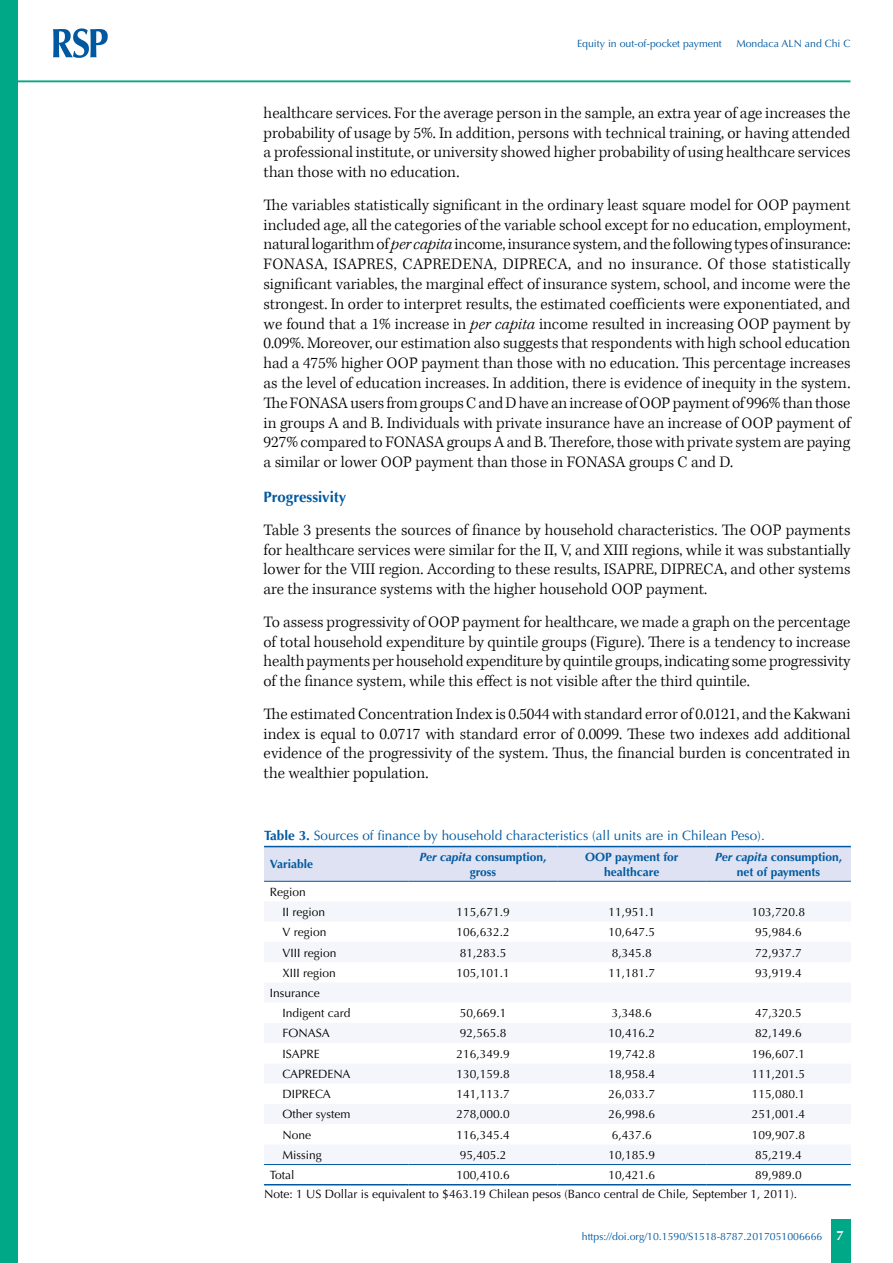
<style>
.page{position:relative;width:893px;height:1263px;background:#fff}
.page>*{position:absolute;margin:0;border:0;box-sizing:border-box;transform-origin:0 0}
.t1{font:300 16.5px/19.8px "Kepler Std";color:#000;text-align:justify}
.t2{font:700 15px "Optima";color:#0059a0}
.t3{font:13.5px "Optima";color:#0059a0}
.t4{font:700 13.5px "Optima";color:#fff}
.t5{font:12px/20.2px "Optima";color:#000}
.t6{font:700 12px/14.4px "Optima";color:#0059a0;text-align:center}
.t7{font:10.5px "Optima";color:#0059a0}
.s1{font-style:italic}
.s2{font-weight:700}
</style>
<div class="page">
<div style="left:831px;top:1220px;width:20px;height:43px;background:#00a887"></div>
<div style="left:0;top:0;width:18px;height:1263px;background:#00a887"></div>
<svg style="left:53px;top:28px;width:55px;height:30px"></svg>
<hr style="left:18px;top:80px;width:832px;height:2px;background:#00a887">
<div style="left:264px;top:847px;width:587px;height:34px;background:#dee2f2"></div>
<div style="left:264px;top:902px;width:586px;height:19px;background:#f4f6fb"></div>
<svg style="left:264px;top:942px;width:586px;height:222px;fill:#f4f6fb"></svg>
<hr style="left:264px;top:846px;width:145px;height:1px;background:#0059a0">
<hr style="left:409px;top:846px;width:148px;height:1px;background:#0059a0">
<hr style="left:557px;top:846px;width:149px;height:1px;background:#0059a0">
<hr style="left:706px;top:846px;width:145px;height:1px;background:#0059a0">
<hr style="left:264px;top:1184px;width:145px;height:1px;background:#0059a0">
<hr style="left:409px;top:1184px;width:148px;height:1px;background:#0059a0">
<hr style="left:557px;top:1184px;width:149px;height:1px;background:#0059a0">
<hr style="left:706px;top:1184px;width:145px;height:1px;background:#0059a0">
<hr style="left:264px;top:881px;width:145px;height:1px;background:#0059a0">
<hr style="left:409px;top:881px;width:148px;height:1px;background:#0059a0">
<hr style="left:557px;top:881px;width:149px;height:1px;background:#0059a0">
<hr style="left:706px;top:881px;width:145px;height:1px;background:#0059a0">
<hr style="left:264px;top:1164px;width:145px;height:1px;background:#0059a0">
<hr style="left:409px;top:1164px;width:148px;height:1px;background:#0059a0">
<hr style="left:557px;top:1164px;width:149px;height:1px;background:#0059a0">
<hr style="left:706px;top:1164px;width:145px;height:1px;background:#0059a0">
<p class="t7" style="left:577px;top:37px;width:146px">Equity in out-of-pocket payment</p>
<p class="t7" style="left:736px;top:37px;width:115px">Mondaca ALN and Chi C</p>
<p class="t1" style="left:264px;top:103px;width:588px">healthcare services. For the average person in the sample, an extra year of age increases the probability of usage by 5%. In addition, persons with technical training, or having attended a professional institute, or university showed higher probability of using healthcare services than those with no education.</p>
<p class="t1" style="left:264px;top:195px;width:588px">The variables statistically significant in the ordinary least square model for OOP payment included age, all the categories of the variable school except for no education, employment, natural logarithm of <span class="s1">per capita</span> income, insurance system, and the following types of insurance:<br>FONASA, ISAPRES, CAPREDENA, DIPRECA, and no insurance. Of those statistically significant variables, the marginal effect of insurance system, school, and income were the strongest. In order to interpret results, the estimated coefficients were exponentiated, and we found that a 1% increase in <span class="s1">per capita</span> income resulted in increasing OOP payment by 0.09%. Moreover, our estimation also suggests that respondents with high school education had a 475% higher OOP payment than those with no education. This percentage increases as the level of education increases. In addition, there is evidence of inequity in the system.<br>The FONASA users from groups C and D have an increase of OOP payment of 996% than those in groups A and B. Individuals with private insurance have an increase of OOP payment of 927% compared to FONASA groups A and B. Therefore, those with private system are paying a similar or lower OOP payment than those in FONASA groups C and D.</p>
<p class="t2" style="left:264px;top:488px;width:84px">Progressivity</p>
<p class="t1" style="left:264px;top:520px;width:588px">Table 3 presents the sources of finance by household characteristics. The OOP payments for healthcare services were similar for the II, V, and XIII regions, while it was substantially lower for the VIII region. According to these results, ISAPRE, DIPRECA, and other systems are the insurance systems with the higher household OOP payment.</p>
<p class="t1" style="left:264px;top:612px;width:588px">To assess progressivity of OOP payment for healthcare, we made a graph on the percentage of total household expenditure by quintile groups (Figure). There is a tendency to increase health payments per household expenditure by quintile groups, indicating some progressivity of the finance system, while this effect is not visible after the third quintile.</p>
<p class="t1" style="left:264px;top:704px;width:588px">The estimated Concentration Index is 0.5044 with standard error of 0.0121, and the Kakwani index is equal to 0.0717 with standard error of 0.0099. These two indexes add additional evidence of the progressivity of the system. Thus, the financial burden is concentrated in the wealthier population.</p>
<p class="t3" style="left:264px;top:827px;width:502px"><span class="s2">Table 3.</span> Sources of finance by household characteristics (all units are in Chilean Peso).</p>
<p class="t6" style="left:270px;top:857px;width:45px">Variable</p>
<p class="t6" style="left:420px;top:850px;width:129px"><span class="s1">Per capita</span> consumption, gross</p>
<p class="t6" style="left:585px;top:850px;width:95px">OOP payment for healthcare</p>
<p class="t6" style="left:715px;top:850px;width:129px"><span class="s1">Per capita</span> consumption, net of payments</p>
<p class="t5" style="left:283px;top:882px;width:44px;text-indent:-13px">Region<br>II region</p>
<p class="t5" style="left:456px;top:902px;width:55px">115,671.9</p>
<p class="t5" style="left:608px;top:902px;width:48px">11,951.1</p>
<p class="t5" style="left:752px;top:902px;width:55px">103,720.8</p>
<p class="t5" style="left:283px;top:922px;width:46px">V region</p>
<p class="t5" style="left:456px;top:922px;width:55px">106,632.2</p>
<p class="t5" style="left:608px;top:922px;width:48px">10,647.5</p>
<p class="t5" style="left:755px;top:922px;width:48px">95,984.6</p>
<p class="t5" style="left:283px;top:942px;width:56px">VIII region</p>
<p class="t5" style="left:460px;top:942px;width:48px">81,283.5</p>
<p class="t5" style="left:612px;top:942px;width:42px">8,345.8</p>
<p class="t5" style="left:755px;top:942px;width:48px">72,937.7</p>
<p class="t5" style="left:283px;top:963px;width:55px">XIII region</p>
<p class="t5" style="left:456px;top:963px;width:55px">105,101.1</p>
<p class="t5" style="left:608px;top:963px;width:48px">11,181.7</p>
<p class="t5" style="left:755px;top:963px;width:48px">93,919.4</p>
<p class="t5" style="left:283px;top:983px;width:70px;text-indent:-13px">Insurance<br>Indigent card</p>
<p class="t5" style="left:460px;top:1003px;width:48px">50,669.1</p>
<p class="t5" style="left:612px;top:1003px;width:42px">3,348.6</p>
<p class="t5" style="left:755px;top:1003px;width:48px">47,320.5</p>
<p class="t5" style="left:283px;top:1023px;width:49px">FONASA</p>
<p class="t5" style="left:460px;top:1023px;width:48px">92,565.8</p>
<p class="t5" style="left:608px;top:1023px;width:48px">10,416.2</p>
<p class="t5" style="left:755px;top:1023px;width:48px">82,149.6</p>
<p class="t5" style="left:283px;top:1044px;width:39px">ISAPRE</p>
<p class="t5" style="left:456px;top:1044px;width:55px">216,349.9</p>
<p class="t5" style="left:608px;top:1044px;width:48px">19,742.8</p>
<p class="t5" style="left:752px;top:1044px;width:55px">196,607.1</p>
<p class="t5" style="left:283px;top:1064px;width:69px">CAPREDENA</p>
<p class="t5" style="left:456px;top:1064px;width:55px">130,159.8</p>
<p class="t5" style="left:608px;top:1064px;width:48px">18,958.4</p>
<p class="t5" style="left:752px;top:1064px;width:55px">111,201.5</p>
<p class="t5" style="left:283px;top:1084px;width:50px">DIPRECA</p>
<p class="t5" style="left:456px;top:1084px;width:55px">141,113.7</p>
<p class="t5" style="left:608px;top:1084px;width:48px">26,033.7</p>
<p class="t5" style="left:752px;top:1084px;width:55px">115,080.1</p>
<p class="t5" style="left:283px;top:1104px;width:70px">Other system</p>
<p class="t5" style="left:456px;top:1104px;width:55px">278,000.0</p>
<p class="t5" style="left:608px;top:1104px;width:48px">26,998.6</p>
<p class="t5" style="left:752px;top:1104px;width:55px">251,001.4</p>
<p class="t5" style="left:283px;top:1124px;width:30px">None</p>
<p class="t5" style="left:456px;top:1124px;width:55px">116,345.4</p>
<p class="t5" style="left:612px;top:1124px;width:42px">6,437.6</p>
<p class="t5" style="left:752px;top:1124px;width:55px">109,907.8</p>
<p class="t5" style="left:283px;top:1145px;width:41px">Missing</p>
<p class="t5" style="left:460px;top:1145px;width:48px">95,405.2</p>
<p class="t5" style="left:608px;top:1145px;width:48px">10,185.9</p>
<p class="t5" style="left:755px;top:1145px;width:48px">85,219.4</p>
<p class="t5" style="left:270px;top:1165px;width:26px">Total</p>
<p class="t5" style="left:456px;top:1165px;width:55px">100,410.6</p>
<p class="t5" style="left:608px;top:1165px;width:48px">10,421.6</p>
<p class="t5" style="left:264px;top:1165px;width:539px;line-height:19.2px;text-indent:491px">89,989.0<br>Note: 1 US Dollar is equivalent to $463.19 Chilean pesos (Banco central de Chile, September 1, 2011).</p>
<p class="t7" style="left:582px;top:1230px;width:242px">https://doi.org/10.1590/S1518-8787.2017051006666</p>
<p class="t4" style="left:836px;top:1227px;width:9px">7</p>
</div>
